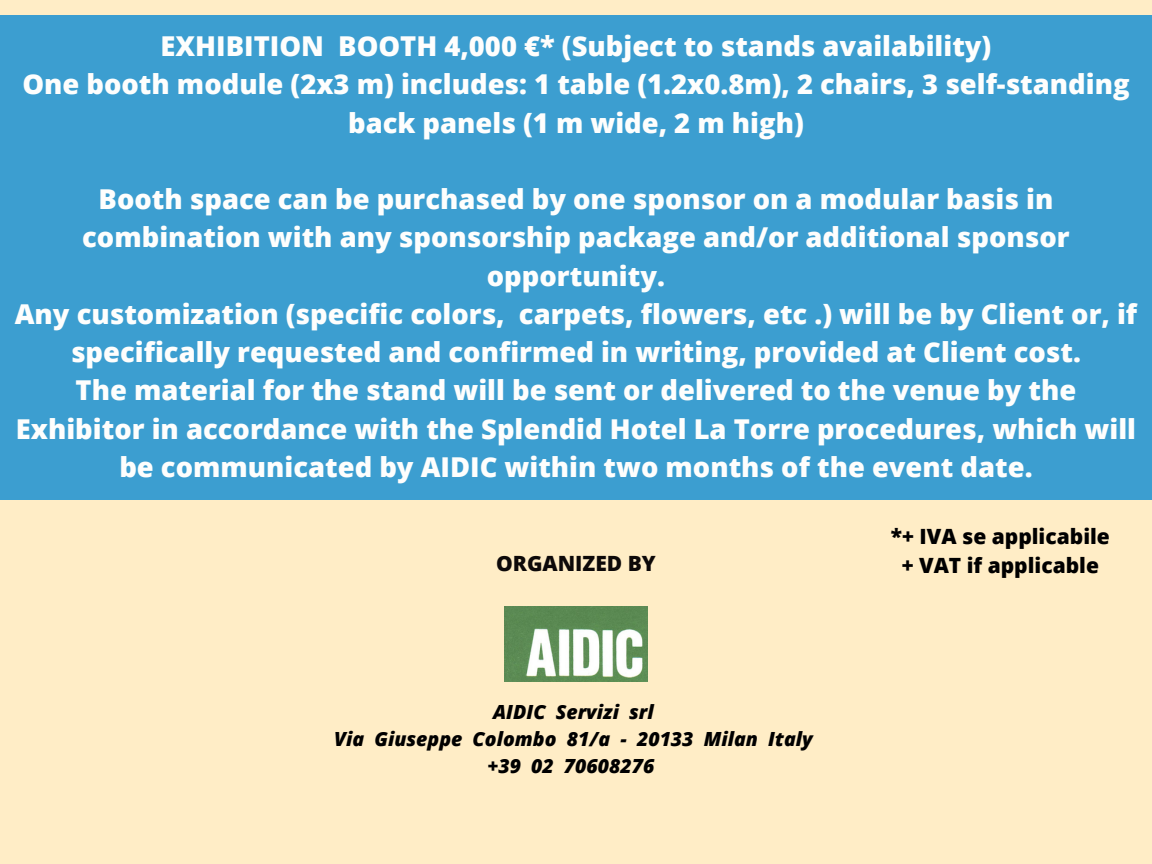
<style>
.page{position:relative;width:1152px;height:864px;background:#ffedc6}
.page>*{position:absolute;margin:0;border:0;box-sizing:border-box;transform-origin:0 0}
.t1{font:800 27.3px/38.2px "Open Sans";color:#fefefd;text-align:center}
.t2{font:800 21px "Open Sans";color:#000}
.t3{font:800 21px "Open Sans";color:#0d0909}
.t4{font:italic 800 19.5px "Open Sans";color:#000}
</style>
<div class="page">
<img style="left:505px;top:606px;width:143px;height:76px">
<div style="left:0;top:15px;width:1152px;height:484px;background:#3c9ed0"></div>
<h1 class="t1" style="left:22px;top:26px;width:1109px">EXHIBITION BOOTH 4,000 €* (Subject to stands availability)<br>One booth module (2x3 m) includes: 1 table (1.2x0.8m), 2 chairs, 3 self-standing back panels (1 m wide, 2 m high)</h1>
<h2 class="t1" style="left:15px;top:179px;width:1124px">Booth space can be purchased by one sponsor on a modular basis in combination with any sponsorship package and/or additional sponsor opportunity.<br>Any customization (specific colors, carpets, flowers, etc .) will be by Client or, if specifically requested and confirmed in writing, provided at Client cost.<br>The material for the stand will be sent or delivered to the venue by the Exhibitor in accordance with the Splendid Hotel La Torre procedures, which will be communicated by AIDIC within two months of the event date.</h2>
<p class="t3" style="left:496px;top:548px;width:161px">ORGANIZED BY</p>
<p class="t4" style="left:493px;top:698px;width:162px">AIDIC Servizi srl</p>
<p class="t4" style="left:334px;top:725px;width:480px">Via Giuseppe Colombo 81/a - 20133 Milan Italy</p>
<p class="t4" style="left:487px;top:752px;width:169px">+39 02 70608276</p>
<p class="t2" style="left:891px;top:521px;width:220px">*+ IVA se applicabile</p>
<p class="t2" style="left:902px;top:550px;width:199px">+ VAT if applicable</p>
</div>
